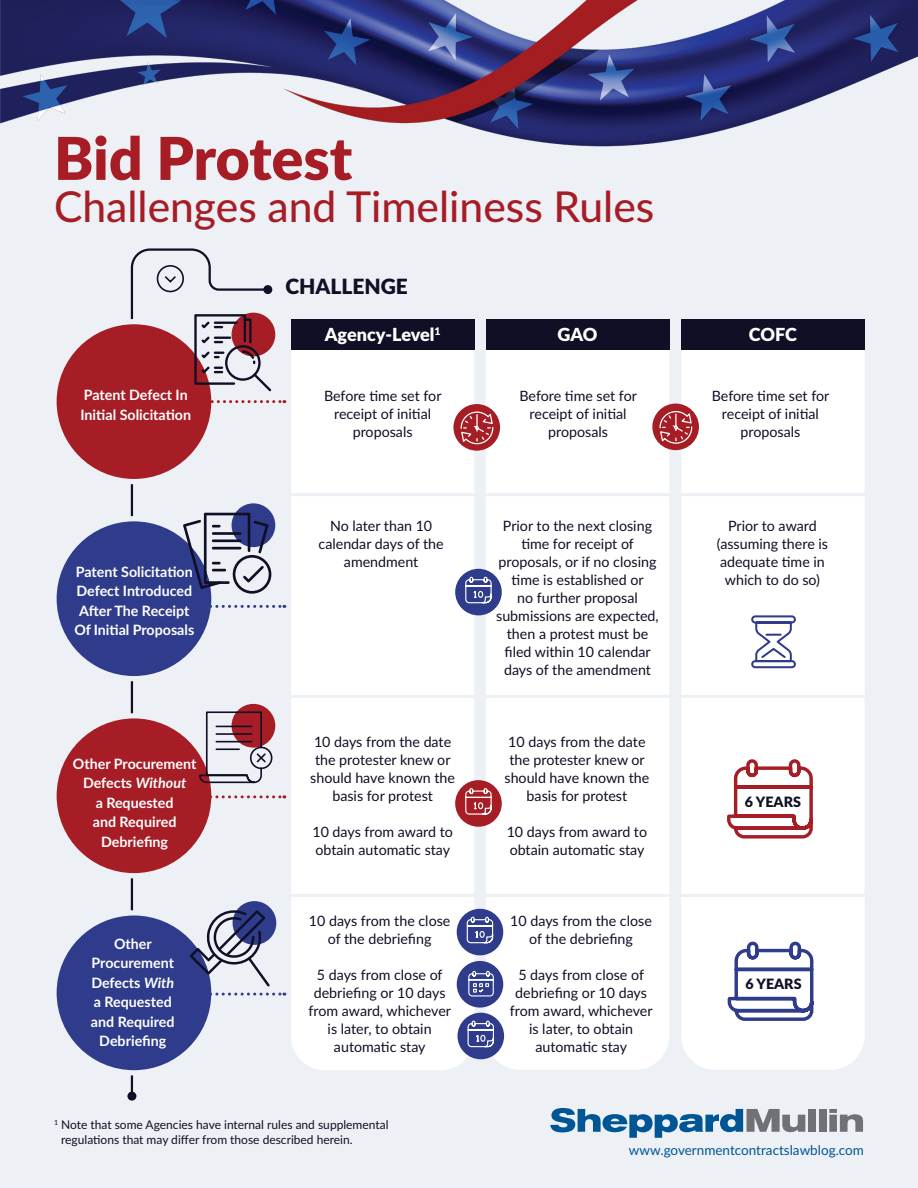
<style>
.page{position:relative;width:918px;height:1188px;background:#edf1f6}
.page>*{position:absolute;margin:0;border:0;box-sizing:border-box;transform-origin:0 0}
.t1{font:900 59.1px "Lato";letter-spacing:-.005em;color:#a61d26}
.t2{font:500 42.6px "Lato";color:#a61d26}
.Normal{font:900 21px "Lato";color:#100f25}
.Normal-2{font:900 18px "Lato";letter-spacing:-.01em;color:#fff}
.Normal-3{font:14.25px/18px "Lato";color:#100f25;text-align:center}
.Normal-4{font:700 14.25px/19.5px "Lato";color:#fff;text-align:center}
.t3{font:900 14.25px "Lato";color:#100f25}
.t4{font:13.5px "Lato";color:#005595}
.t5{font:12px/14.4px "Lato";color:#100f25}
.s1{font-style:italic}
</style>
<div class="page">
<svg style="left:550px;top:1108px;width:255px;height:30px"></svg>
<div style="left:808px;top:1109px;width:8px;height:23px;background:#717074"></div>
<div style="left:819px;top:1109px;width:7px;height:23px;background:#717074"></div>
<svg style="left:829px;top:1109px;width:34px;height:23px"></svg>
<img style="left:0;top:0;width:918px;height:147px">
<svg style="left:130px;top:248px;width:140px;height:850px"></svg>
<div style="left:263px;top:285px;width:9px;height:9px;background:#100f25;border-radius:50%"></div>
<div style="left:127px;top:1092px;width:9px;height:9px;background:#100f25;border-radius:50%"></div>
<div style="left:54px;top:322px;width:160px;height:160px;background:#a61d26;border-radius:50%"></div>
<div style="left:51px;top:319px;width:166px;height:165px;border:5px solid #edf1f6;border-radius:50%"></div>
<div style="left:54px;top:519px;width:160px;height:160px;background:#2f3c8c;border-radius:50%"></div>
<div style="left:51px;top:516px;width:166px;height:165px;border:5px solid #edf1f6;border-radius:50%"></div>
<svg style="left:156px;top:264px;width:29px;height:29px"></svg>
<div style="left:291px;top:350px;width:183px;height:720px;background:#fff"></div>
<div style="left:291px;top:320px;width:183px;height:30px;background:#100f25"></div>
<div style="left:486px;top:350px;width:183px;height:720px;background:#fff"></div>
<div style="left:486px;top:319px;width:183px;height:31px;background:#100f25"></div>
<div style="left:681px;top:350px;width:183px;height:720px;background:#fff"></div>
<div style="left:681px;top:319px;width:184px;height:31px;background:#100f25"></div>
<div style="left:54px;top:716px;width:160px;height:160px;background:#a61d26;border-radius:50%"></div>
<div style="left:51px;top:713px;width:166px;height:165px;border:5px solid #edf1f6;border-radius:50%"></div>
<div style="left:54px;top:913px;width:160px;height:160px;background:#2f3c8c;border-radius:50%"></div>
<div style="left:51px;top:910px;width:166px;height:165px;border:5px solid #edf1f6;border-radius:50%"></div>
<svg style="left:211px;top:400px;width:74px;height:3px"></svg>
<svg style="left:211px;top:795px;width:74px;height:3px"></svg>
<svg style="left:211px;top:993px;width:74px;height:3px"></svg>
<svg style="left:211px;top:605px;width:74px;height:3px"></svg>
<hr style="left:265px;top:493px;width:622px;height:3px;background:#edf1f6">
<hr style="left:265px;top:695px;width:622px;height:3px;background:#edf1f6">
<hr style="left:259px;top:894px;width:622px;height:3px;background:#edf1f6">
<div style="left:232px;top:313px;width:43px;height:43px;background:#a61d26;border-radius:50%"></div>
<svg style="left:194px;top:314px;width:77px;height:77px"></svg>
<div style="left:232px;top:503px;width:43px;height:44px;background:#2f3c8c;border-radius:50%"></div>
<svg style="left:183px;top:513px;width:88px;height:81px"></svg>
<div style="left:233px;top:901px;width:43px;height:44px;background:#2f3c8c;border-radius:50%"></div>
<svg style="left:190px;top:908px;width:80px;height:78px"></svg>
<div style="left:232px;top:704px;width:43px;height:44px;background:#a61d26;border-radius:50%"></div>
<svg style="left:198px;top:711px;width:75px;height:73px"></svg>
<div style="left:453px;top:404px;width:47px;height:47px;background:#a61d26;border-radius:50%"></div>
<svg style="left:460px;top:411px;width:34px;height:34px"></svg>
<div style="left:652px;top:404px;width:47px;height:46px;background:#a61d26;border-radius:50%"></div>
<svg style="left:659px;top:410px;width:34px;height:34px"></svg>
<div style="left:455px;top:569px;width:47px;height:46px;background:#2f3c8c;border-radius:50%"></div>
<svg style="left:465px;top:576px;width:27px;height:28px"></svg>
<div style="left:458px;top:1013px;width:46px;height:46px;background:#2f3c8c;border-radius:50%"></div>
<svg style="left:467px;top:1020px;width:27px;height:28px"></svg>
<div style="left:455px;top:780px;width:47px;height:47px;background:#a61d26;border-radius:50%"></div>
<svg style="left:465px;top:788px;width:27px;height:27px"></svg>
<div style="left:457px;top:909px;width:46px;height:46px;background:#2f3c8c;border-radius:50%"></div>
<svg style="left:466px;top:916px;width:28px;height:28px"></svg>
<div style="left:457px;top:961px;width:46px;height:47px;background:#2f3c8c;border-radius:50%"></div>
<svg style="left:468px;top:970px;width:26px;height:27px"></svg>
<svg style="left:725px;top:758px;width:90px;height:82px"></svg>
<svg style="left:726px;top:940px;width:89px;height:83px"></svg>
<svg style="left:750px;top:614px;width:47px;height:55px"></svg>
<p class="t1" style="left:54px;top:114px;width:300px">Bid Protest</p>
<p class="t2" style="left:54px;top:176px;width:602px">Challenges and Timeliness Rules</p>
<p class="Normal" style="left:285px;top:270px;width:124px">CHALLENGE</p>
<p class="Normal-4" style="left:81px;top:385px;width:112px;text-align:left">Patent Defect In<br>Initial Solicitation</p>
<p class="Normal-4" style="left:74px;top:561px;width:121px">Patent Solicitation<br>Defect Introduced<br>After The Receipt<br>Of Initial Proposals</p>
<p class="Normal-4" style="left:73px;top:753px;width:125px">Other Procurement<br>Defects <span class="s1">Without<br></span>a Requested<br>and Required<br>Debriefing</p>
<p class="Normal-4" style="left:91px;top:933px;width:85px">Other<br>Procurement<br>Defects <span class="s1">With </span>a Requested and Required<br>Debriefing</p>
<p class="Normal-2" style="left:325px;top:321px;width:117px">Agency-Level<sup>1</sup></p>
<p class="Normal-2" style="left:558px;top:321px;width:41px">GAO</p>
<p class="Normal-2" style="left:749px;top:321px;width:50px">COFC</p>
<p class="Normal-3" style="left:324px;top:386px;width:119px">Before time set for receipt of initial proposals</p>
<p class="Normal-3" style="left:520px;top:386px;width:119px">Before time set for receipt of initial proposals</p>
<p class="Normal-3" style="left:712px;top:386px;width:119px">Before time set for receipt of initial proposals</p>
<p class="Normal-3" style="left:319px;top:516px;width:127px">No later than 10 calendar days of the amendment</p>
<p class="Normal-3" style="left:496px;top:516px;width:164px">Prior to the next closing time for receipt of proposals, or if no closing time is established or<br>no further proposal submissions are expected, then a protest must be filed within 10 calendar days of the amendment</p>
<p class="Normal-3" style="left:717px;top:516px;width:113px">Prior to award (assuming there is adequate time in which to do so)</p>
<p class="Normal-3" style="left:310px;top:732px;width:146px">10 days from the date the protester knew or should have known the basis for protest</p>
<p class="Normal-3" style="left:312px;top:822px;width:142px;text-align:left">10 days from award to obtain automatic stay</p>
<p class="Normal-3" style="left:309px;top:911px;width:143px">10 days from the close of the debriefing</p>
<p class="Normal-3" style="left:308px;top:965px;width:144px">5 days from close of debriefing or 10 days from award, whichever is later, to obtain automatic stay</p>
<p class="Normal-3" style="left:505px;top:732px;width:146px">10 days from the date the protester knew or should have known the basis for protest</p>
<p class="Normal-3" style="left:507px;top:822px;width:142px;text-align:left">10 days from award to obtain automatic stay</p>
<p class="Normal-3" style="left:510px;top:911px;width:143px">10 days from the close of the debriefing</p>
<p class="Normal-3" style="left:510px;top:965px;width:144px">5 days from close of debriefing or 10 days from award, whichever is later, to obtain automatic stay</p>
<p class="t3" style="left:745px;top:791px;width:58px">6 YEARS</p>
<p class="t3" style="left:746px;top:973px;width:58px">6 YEARS</p>
<p class="t5" style="left:61px;top:1117px;width:329px;text-indent:-7px"><sup>1</sup> Note that some Agencies have internal rules and supplemental regulations that may differ from those described herein.</p>
<p class="t4" style="left:629px;top:1140px;width:237px">www.governmentcontractslawblog.com</p>
</div>
